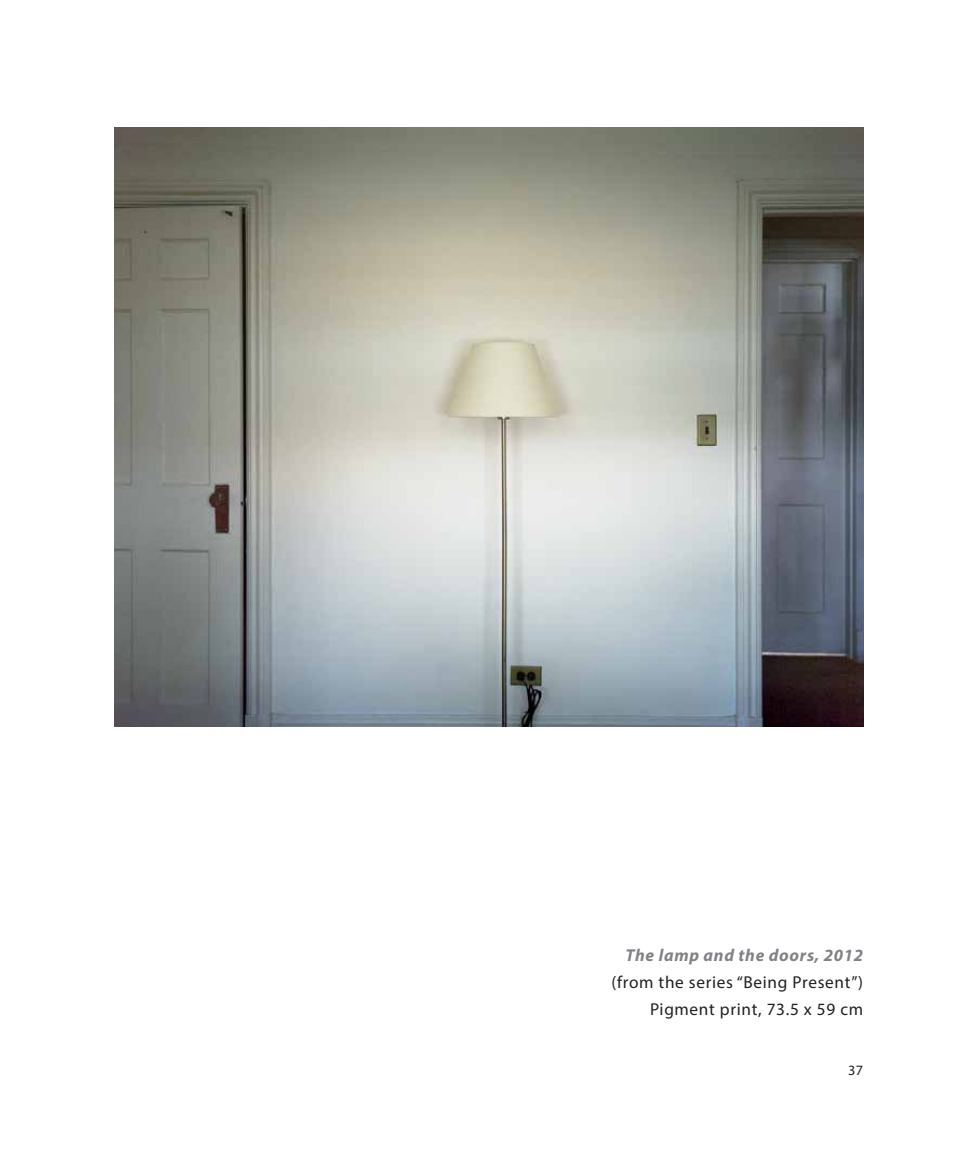
<style>
.page{position:relative;width:978px;height:1149px;background:#fff}
.page>*{position:absolute;margin:0;border:0;box-sizing:border-box;transform-origin:0 0}
.t1{font:17.25px/27px "Myriad Pro";letter-spacing:.04em;color:#231f20;text-align:right}
.t2{font:italic 700 17.25px "Myriad Pro";letter-spacing:.04em;color:#808285}
.t3{font:14.25px "Myriad Pro";color:#231f20}
</style>
<div class="page">
<img style="left:115px;top:128px;width:748px;height:598px">
<p class="t2" style="left:625px;top:943px;width:239px">The lamp and the doors, 2012</p>
<p class="t1" style="left:612px;top:968px;width:253px">(from the series “Being Present”)<br>Pigment print, 73.5 x 59 cm</p>
<p class="t3" style="left:848px;top:1060px;width:17px">37</p>
</div>
